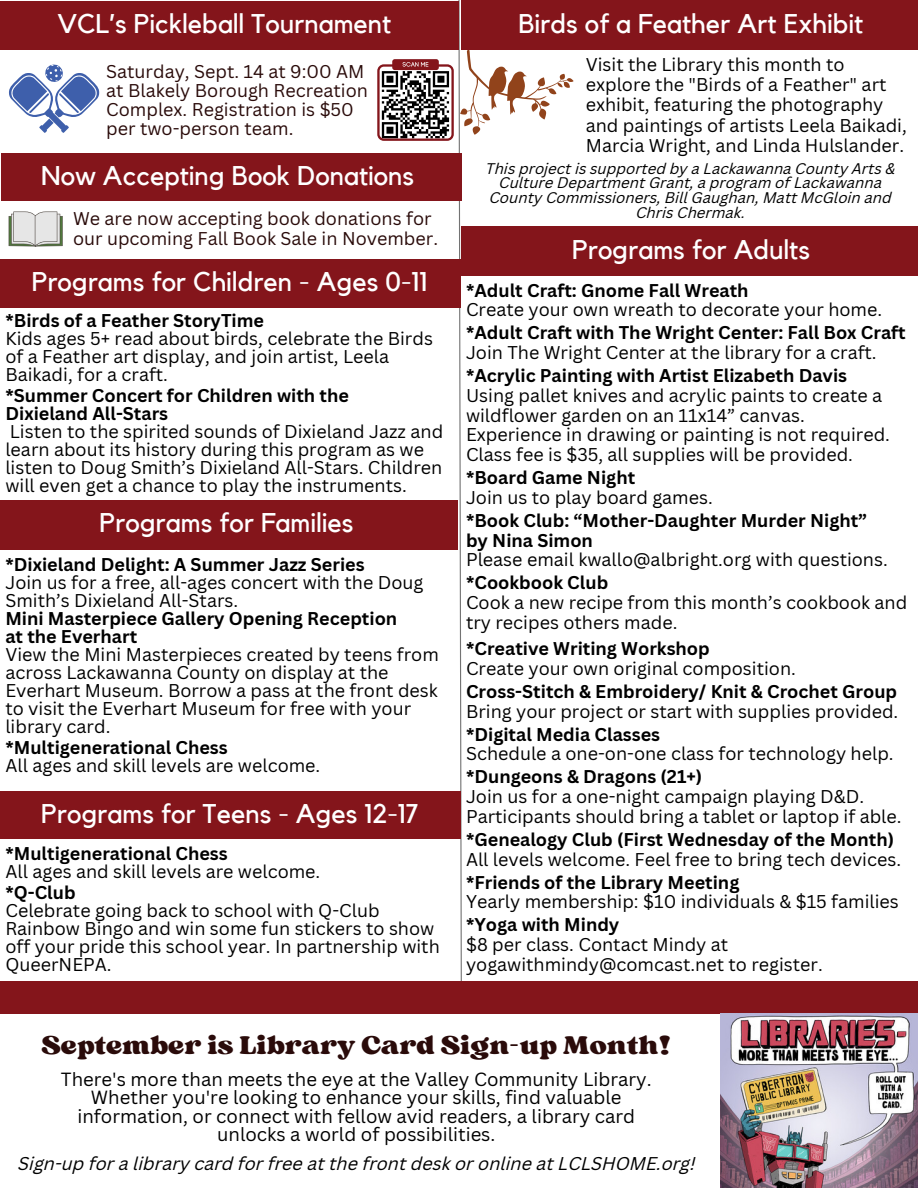
<style>
.page{position:relative;width:918px;height:1188px;background:#fff}
.page>*{position:absolute;margin:0;border:0;box-sizing:border-box;transform-origin:0 0}
.t1{font:27px "Kollektif";color:#fff}
.t2{font:27px "Sergio Trendy";color:#2a0b0a}
.t3{font:18.6px/18.6px "Canva Sans";color:#000;text-align:center}
.t4{font:18px/18px "Canva Sans";color:#000}
.t5{font:700 18px/19.8px "Canva Sans";color:#000}
.t6{font:18px/19.2px "Canva Sans";color:#2a0b0a}
.t7{font:italic 18px "Canva Sans";color:#000}
.t8{font:italic 15px/14.7px "Canva Sans";color:#000;text-align:center}
.s1{font-weight:700}
.s2{font-weight:400}
</style>
<div class="page">
<div style="left:0;top:259px;width:460px;height:48px;background:#84151b"></div>
<div style="left:0;top:791px;width:460px;height:48px;background:#84151b"></div>
<div style="left:0;top:501px;width:457px;height:49px;background:#84151b"></div>
<div style="left:461px;top:226px;width:457px;height:50px;background:#84151b"></div>
<div style="left:0;top:982px;width:918px;height:32px;background:#84151b"></div>
<div style="left:0;top:2px;width:459px;height:48px;background:#84151b"></div>
<svg style="left:9px;top:64px;width:90px;height:69px"></svg>
<div style="left:461px;top:0;width:457px;height:50px;background:#84151b"></div>
<div style="left:1px;top:153px;width:460px;height:48px;background:#84151b"></div>
<svg style="left:377px;top:0;width:197px;height:982px"></svg>
<img style="left:720px;top:1014px;width:198px;height:174px">
<svg style="left:9px;top:212px;width:54px;height:34px"></svg>
<p class="t1" style="left:57px;top:11px;width:336px">VCL’s Pickleball Tournament</p>
<h2 class="t1" style="left:518px;top:11px;width:346px">Birds of a Feather Art Exhibit</h2>
<h2 class="t6" style="left:106px;top:61px;width:263px">Saturday, Sept. 14 at 9:00 AM at Blakely Borough Recreation<br>Complex. Registration is $50 per two-person team.</h2>
<p class="t1" style="left:41px;top:163px;width:375px">Now Accepting Book Donations</p>
<h2 class="t6" style="left:73px;top:209px;width:367px">We are now accepting book donations for our upcoming Fall Book Sale in November.</h2>
<h1 class="t1" style="left:32px;top:269px;width:397px">Programs for Children - Ages 0-11</h1>
<h2 class="t4" style="left:5px;top:311px;width:429px"><span class="s1">*Birds of a Feather StoryTime<br></span>Kids ages 5+ read about birds, celebrate the Birds of a Feather art display, and join artist, Leela Baikadi, for a craft.</h2>
<h2 class="t4" style="left:5px;top:386px;width:439px"><span class="s1">*Summer Concert for Children with the<br>Dixieland All-Stars<br></span>Listen to the spirited sounds of Dixieland Jazz and learn about its history during this program as we listen to Doug Smith’s Dixieland All-Stars. Children will even get a chance to play the instruments.</h2>
<p class="t1" style="left:100px;top:510px;width:255px">Programs for Families</p>
<h2 class="t4" style="left:5px;top:555px;width:435px"><span class="s1">*Dixieland Delight: A Summer Jazz Series<br></span>Join us for a free, all-ages concert with the Doug Smith’s Dixieland All-Stars.<br><span class="s1">Mini Masterpiece Gallery Opening Reception<br>at the Everhart<br></span>View the Mini Masterpieces created by teens from across Lackawanna County on display at the Everhart Museum. Borrow a pass at the front desk to visit the Everhart Museum for free with your library card.</h2>
<h1 class="t4" style="left:5px;top:738px;width:316px"><span class="s1">*Multigenerational Chess<br></span>All ages and skill levels are welcome.</h1>
<h1 class="t1" style="left:41px;top:801px;width:379px">Programs for Teens - Ages 12-17</h1>
<h2 class="t4" style="left:5px;top:844px;width:316px"><span class="s1">*Multigenerational Chess<br></span>All ages and skill levels are welcome.</h2>
<h2 class="t4" style="left:5px;top:883px;width:436px"><span class="s1">*Q-Club<br></span>Celebrate going back to school with Q-Club<br>Rainbow Bingo and win some fun stickers to show off your pride this school year. In partnership with<br>QueerNEPA.</h2>
<h1 class="t4" style="left:586px;top:54px;width:323px;line-height:20.2px">Visit the Library this month to explore the "Birds of a Feather" art exhibit, featuring the photography and paintings of artists Leela Baikadi, Marcia Wright, and Linda Hulslander.</h1>
<p class="t8" style="left:486px;top:162px;width:411px">This project is supported by a Lackawanna County Arts &amp; Culture Department Grant, a program of Lackawanna County Commissioners, Bill Gaughan, Matt McGloin and Chris Chermak.</p>
<h2 class="t1" style="left:572px;top:237px;width:239px">Programs for Adults</h2>
<p class="t4" style="left:466px;top:280px;width:418px;line-height:19.8px"><span class="s1">*Adult Craft: Gnome Fall Wreath<br></span>Create your own wreath to decorate your home.</p>
<h1 class="t5" style="left:466px;top:322px;width:441px">*Adult Craft with The Wright Center: Fall Box Craft<br><span class="s2">Join The Wright Center at the library for a craft.</span></h1>
<h1 class="t4" style="left:466px;top:365px;width:425px;line-height:19.8px"><span class="s1">*Acrylic Painting with Artist Elizabeth Davis </span>Using pallet knives and acrylic paints to create a wildflower garden on an 11x14” canvas.<br>Experience in drawing or painting is not required.<br>Class fee is $35, all supplies will be provided.</h1>
<h2 class="t4" style="left:466px;top:467px;width:248px;line-height:19.8px"><span class="s1">*Board Game Night<br></span>Join us to play board games.</h2>
<h2 class="t5" style="left:466px;top:510px;width:423px">*Book Club: “Mother-Daughter Murder Night” by Nina Simon<br><span class="s2">Please email kwallo@albright.org with questions.</span></h2>
<h2 class="t4" style="left:466px;top:572px;width:443px;line-height:19.8px"><span class="s1">*Cookbook Club<br></span>Cook a new recipe from this month’s cookbook and try recipes others made.</h2>
<h2 class="t4" style="left:466px;top:638px;width:331px;line-height:19.8px"><span class="s1">*Creative Writing Workshop<br></span>Create your own original composition.</h2>
<h2 class="t4" style="left:466px;top:681px;width:434px;line-height:19.8px"><span class="s1">Cross-Stitch &amp; Embroidery/ Knit &amp; Crochet Group<br></span>Bring your project or start with supplies provided.</h2>
<h2 class="t4" style="left:466px;top:724px;width:429px;line-height:19.8px"><span class="s1">*Digital Media Classes<br></span>Schedule a one-on-one class for technology help.</h2>
<h2 class="t4" style="left:466px;top:766px;width:437px;line-height:19.8px"><span class="s1">*Dungeons &amp; Dragons (21+)<br></span>Join us for a one-night campaign playing D&amp;D.<br>Participants should bring a tablet or laptop if able.</h2>
<h2 class="t4" style="left:466px;top:829px;width:437px;line-height:19.8px"><span class="s1">*Genealogy Club (First Wednesday of the Month)<br></span>All levels welcome. Feel free to bring tech devices.</h2>
<h2 class="t4" style="left:466px;top:872px;width:434px;line-height:19.8px"><span class="s1">*Friends of the Library Meeting<br></span>Yearly membership: $10 individuals &amp; $15 families</h2>
<h2 class="t4" style="left:466px;top:914px;width:358px;line-height:19.8px"><span class="s1">*Yoga with Mindy<br></span>$8 per class. Contact Mindy at yogawithmindy@comcast.net to register.</h2>
<h2 class="t2" style="left:42px;top:1028px;width:631px">September is Library Card Sign-up Month!</h2>
<h1 class="t3" style="left:61px;top:1069px;width:592px">There's more than meets the eye at the Valley Community Library.<br>Whether you're looking to enhance your skills, find valuable information, or connect with fellow avid readers, a library card unlocks a world of possibilities.</h1>
<h2 class="t7" style="left:18px;top:1156px;width:679px">Sign-up for a library card for free at the front desk or online at LCLSHOME.org!</h2>
</div>
